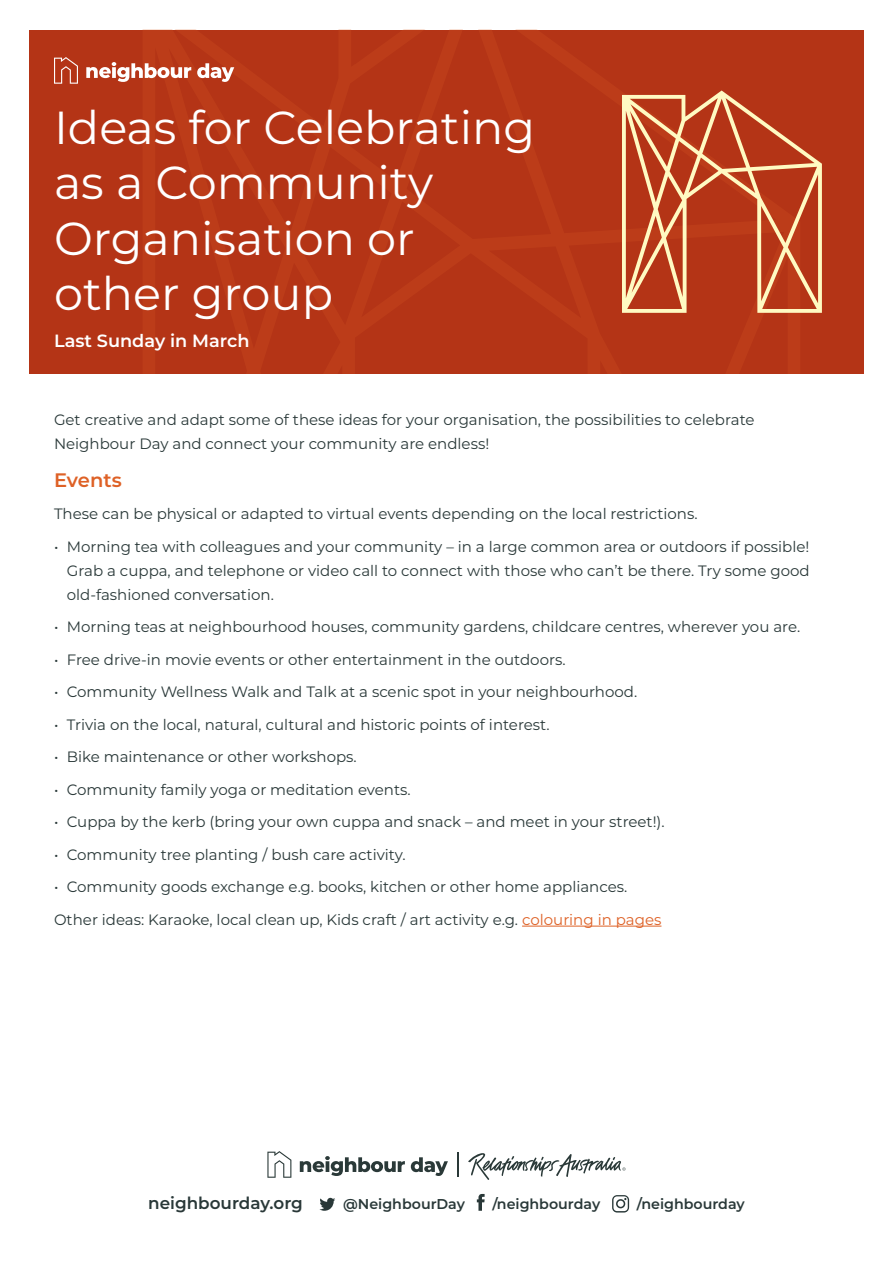
<style>
.page{position:relative;width:893px;height:1263px;background:#fff}
.page>*{position:absolute;margin:0;border:0;box-sizing:border-box;transform-origin:0 0}
.t1{font:46.2px/55.3px "Montserrat";color:#fff}
.t2{font:600 19.5px "Montserrat";color:#de6126}
.t3{font:600 17.7px "Montserrat";color:#fff}
.t4{font:600 16.8px "Montserrat";color:#293838}
.t5{font:15px/24px "Montserrat";color:#293838}
.t6{font:600 14.25px "Montserrat";color:#293838}
.s1{color:#de6126}
</style>
<div class="page">
<div style="left:29px;top:30px;width:834px;height:344px;background:#b43416"></div>
<svg style="left:86px;top:62px;width:105px;height:20px"></svg>
<svg style="left:197px;top:63px;width:37px;height:19px"></svg>
<svg style="left:54px;top:57px;width:24px;height:27px"></svg>
<hr style="left:522px;top:926px;width:139px;height:1px;background:#de6126">
<svg style="left:319px;top:1198px;width:16px;height:13px"></svg>
<svg style="left:477px;top:1194px;width:8px;height:17px"></svg>
<svg style="left:612px;top:1195px;width:17px;height:17px"></svg>
<svg style="left:300px;top:1156px;width:105px;height:20px"></svg>
<svg style="left:411px;top:1157px;width:37px;height:19px"></svg>
<svg style="left:458px;top:1152px;width:1px;height:25px"></svg>
<svg style="left:468px;top:1153px;width:158px;height:27px"></svg>
<svg style="left:267px;top:1151px;width:24px;height:27px"></svg>
<svg style="left:622px;top:90px;width:200px;height:223px"></svg>
<h1 class="t1" style="left:54px;top:98px;width:483px">Ideas for Celebrating as a Community<br>Organisation or other group</h1>
<p class="t3" style="left:54px;top:328px;width:197px">Last Sunday in March</p>
<p class="t5" style="left:54px;top:408px;width:702px">Get creative and adapt some of these ideas for your organisation, the possibilities to celebrate<br>Neighbour Day and connect your community are endless!</p>
<h2 class="t2" style="left:54px;top:466px;width:69px">Events</h2>
<p class="t5" style="left:54px;top:501px;width:645px">These can be physical or adapted to virtual events depending on the local restrictions.</p>
<p class="t5" style="left:67px;top:534px;width:744px;text-align:justify;text-indent:-13px">• Morning tea with colleagues and your community – in a large common area or outdoors if possible!<br>Grab a cuppa, and telephone or video call to connect with those who can’t be there. Try some good old-fashioned conversation.</p>
<p class="t5" style="left:54px;top:614px;width:748px">• Morning teas at neighbourhood houses, community gardens, childcare centres, wherever you are.</p>
<p class="t5" style="left:54px;top:647px;width:513px">• Free drive-in movie events or other entertainment in the outdoors.</p>
<p class="t5" style="left:54px;top:679px;width:585px">• Community Wellness Walk and Talk at a scenic spot in your neighbourhood.</p>
<p class="t5" style="left:54px;top:712px;width:497px">• Trivia on the local, natural, cultural and historic points of interest.</p>
<p class="t5" style="left:54px;top:744px;width:304px">• Bike maintenance or other workshops.</p>
<p class="t5" style="left:54px;top:777px;width:358px">• Community family yoga or meditation events.</p>
<p class="t5" style="left:54px;top:809px;width:612px">• Cuppa by the kerb (bring your own cuppa and snack – and meet in your street!).</p>
<p class="t5" style="left:54px;top:842px;width:353px">• Community tree planting / bush care activity.</p>
<p class="t5" style="left:54px;top:870px;width:609px;line-height:32.5px">• Community goods exchange e.g. books, kitchen or other home appliances.<br>Other ideas: Karaoke, local clean up, Kids craft / art activity e.g. <span class="s1">colouring in pages</span></p>
<p class="t4" style="left:148px;top:1191px;width:156px">neighbourday.org</p>
<p class="t6" style="left:343px;top:1194px;width:123px">@NeighbourDay</p>
<p class="t6" style="left:492px;top:1194px;width:109px">/neighbourday</p>
<p class="t6" style="left:637px;top:1194px;width:109px">/neighbourday</p>
</div>
